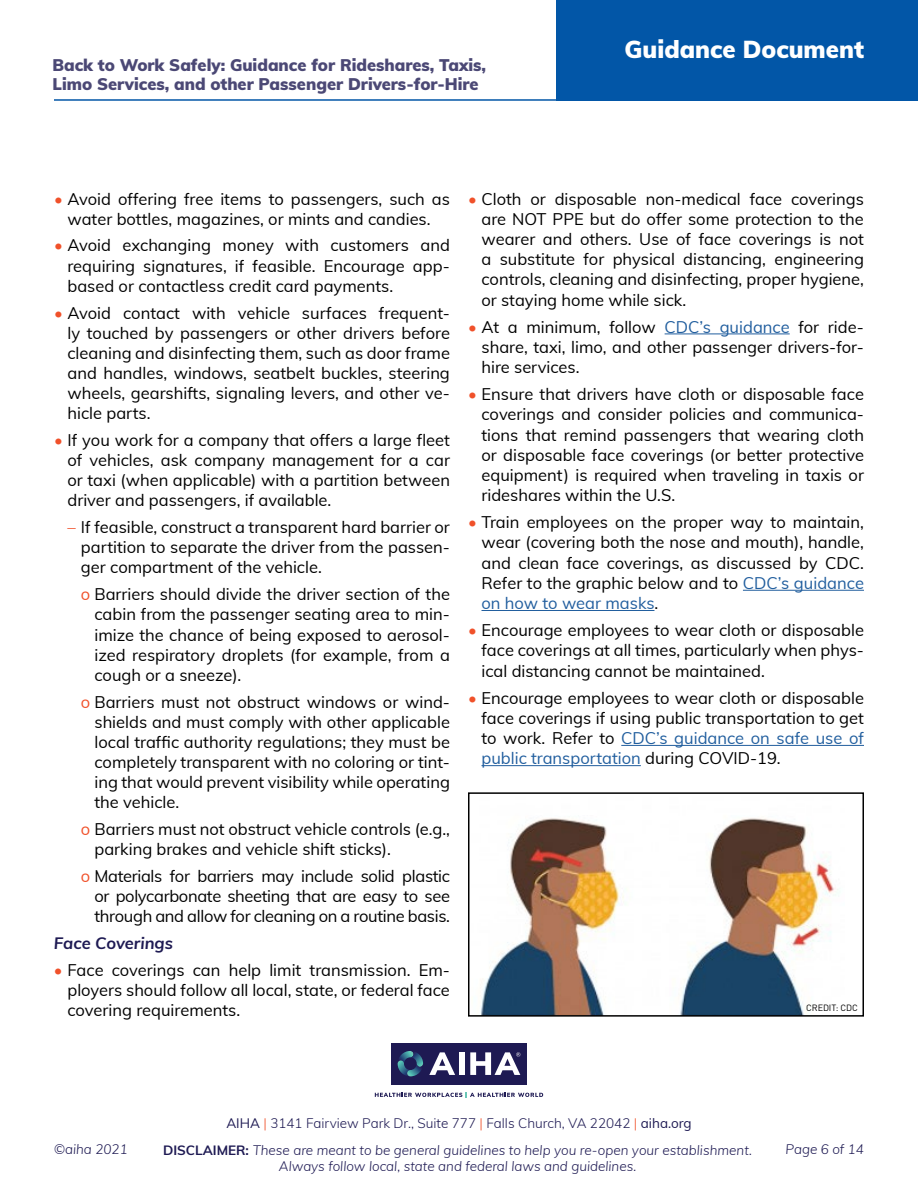
<style>
.page{position:relative;width:918px;height:1188px;background:#fff}
.page>*{position:absolute;margin:0;border:0;box-sizing:border-box;transform-origin:0 0}
.t1{font:900 24px "Muli";color:#fff}
.t2{font:16.5px/20.1px "Muli";color:#000;text-align:justify}
.t3{font:900 16.5px/19.8px "Muli";color:#4b4875}
.t4{font:italic 700 16.5px "Muli";color:#1e1a53}
.t5{font:italic 300 13.5px/16.2px "Muli";color:#1e1a53;text-align:center}
.t6{font:300 13.5px "Muli";color:#1e1a53}
.t7{font:9px "DINOT";letter-spacing:-.01em;color:#000}
.s1{color:#f0512a}
.s2{color:#215e9e}
.s3{font-weight:400}
.s4{font-weight:700;font-style:normal}
</style>
<div class="page">
<hr style="left:54px;top:99px;width:537px;height:2px;background:#0256a7">
<div style="left:556px;top:0;width:362px;height:101px;background:#0256a7"></div>
<div style="left:391px;top:1043px;width:136px;height:42px;background:#1e1a53"></div>
<svg style="left:398px;top:1051px;width:25px;height:25px"></svg>
<svg style="left:375px;top:1092px;width:168px;height:5px"></svg>
<svg style="left:429px;top:1052px;width:26px;height:23px"></svg>
<div style="left:459px;top:1052px;width:6px;height:23px;background:#fff"></div>
<svg style="left:470px;top:1052px;width:50px;height:23px"></svg>
<hr style="left:665px;top:333px;width:125px;height:1px;background:#215e9e">
<hr style="left:743px;top:590px;width:121px;height:1px;background:#215e9e">
<hr style="left:482px;top:610px;width:172px;height:1px;background:#215e9e">
<hr style="left:621px;top:745px;width:243px;height:1px;background:#215e9e">
<hr style="left:482px;top:765px;width:159px;height:1px;background:#215e9e">
<img style="left:481px;top:818px;width:357px;height:196px">
<div style="left:468px;top:792px;width:396px;height:225px;border:2px solid #000"></div>
<p class="t3" style="left:52px;top:54px;width:435px">Back to Work Safely: Guidance for Rideshares, Taxis,<br>Limo Services, and other Passenger Drivers-for-Hire</p>
<h1 class="t1" style="left:625px;top:31px;width:241px">Guidance Document</h1>
<p class="t2" style="left:54px;top:188px;width:398px;text-align:center"><span class="s1">•</span> Avoid offering free items to passengers, such as water bottles, magazines, or mints and candies.</p>
<p class="t2" style="left:67px;top:235px;width:384px;text-indent:-13px"><span class="s1">•</span> Avoid exchanging money with customers and requiring signatures, if feasible. Encourage app&shy;based or contactless credit card payments.</p>
<p class="t2" style="left:67px;top:302px;width:384px;text-indent:-13px"><span class="s1">•</span> Avoid contact with vehicle surfaces frequent&shy;ly touched by passengers or other drivers before cleaning and disinfecting them, such as door frame and handles, windows, seatbelt buckles, steering wheels, gearshifts, signaling levers, and other ve&shy;hicle parts.</p>
<p class="t2" style="left:67px;top:429px;width:384px;text-indent:-13px"><span class="s1">•</span> If you work for a company that offers a large fleet of vehicles, ask company management for a car or taxi (when applicable) with a partition between driver and passengers, if available.</p>
<p class="t2" style="left:81px;top:516px;width:371px;text-indent:-13px"><span class="s1">–</span> If feasible, construct a transparent hard barrier or partition to separate the driver from the passen&shy;ger compartment of the vehicle.</p>
<p class="t2" style="left:94px;top:584px;width:357px;text-indent:-13px"><span class="s1">o</span> Barriers should divide the driver section of the cabin from the passenger seating area to min&shy;imize the chance of being exposed to aerosol&shy;ized respiratory droplets (for example, from a cough or a sneeze).</p>
<p class="t2" style="left:94px;top:691px;width:357px;text-indent:-13px"><span class="s1">o</span> Barriers must not obstruct windows or wind&shy;shields and must comply with other applicable local traffic authority regulations; they must be completely transparent with no coloring or tint&shy;ing that would prevent visibility while operating the vehicle.</p>
<p class="t2" style="left:94px;top:818px;width:357px;text-indent:-13px"><span class="s1">o</span> Barriers must not obstruct vehicle controls (e.g., parking brakes and vehicle shift sticks).</p>
<p class="t2" style="left:94px;top:865px;width:357px;text-indent:-13px"><span class="s1">o</span> Materials for barriers may include solid plastic or polycarbonate sheeting that are easy to see through and allow for cleaning on a routine basis.</p>
<p class="t4" style="left:54px;top:931px;width:121px">Face Coverings</p>
<p class="t2" style="left:67px;top:959px;width:384px;text-indent:-13px"><span class="s1">•</span> Face coverings can help limit transmission. Em&shy;ployers should follow all local, state, or federal face covering requirements.</p>
<p class="t2" style="left:481px;top:188px;width:384px;text-indent:-13px"><span class="s1">•</span> Cloth or disposable non-medical face coverings are NOT PPE but do offer some protection to the wearer and others. Use of face coverings is not a substitute for physical distancing, engineering controls, cleaning and disinfecting, proper hygiene, or staying home while sick.</p>
<p class="t2" style="left:481px;top:316px;width:384px;text-indent:-13px"><span class="s1">•</span> At a minimum, follow <span class="s2">CDC’s guidance</span> for ride&shy;share, taxi, limo, and other passenger drivers-for&shy;hire services.</p>
<p class="t2" style="left:481px;top:383px;width:384px;text-indent:-13px"><span class="s1">•</span> Ensure that drivers have cloth or disposable face coverings and consider policies and communica&shy;tions that remind passengers that wearing cloth or disposable face coverings (or better protective equipment) is required when traveling in taxis or rideshares within the U.S.</p>
<p class="t2" style="left:481px;top:511px;width:384px;text-indent:-13px"><span class="s1">•</span> Train employees on the proper way to maintain, wear (covering both the nose and mouth), handle, and clean face coverings, as discussed by CDC.<br>Refer to the graphic below and to <span class="s2">CDC’s guidance on how to wear masks</span>.</p>
<p class="t2" style="left:481px;top:619px;width:384px;text-indent:-13px"><span class="s1">•</span> Encourage employees to wear cloth or disposable face coverings at all times, particularly when phys&shy;ical distancing cannot be maintained.</p>
<p class="t2" style="left:481px;top:687px;width:384px;text-indent:-13px"><span class="s1">•</span> Encourage employees to wear cloth or disposable face coverings if using public transportation to get to work. Refer to <span class="s2">CDC’s guidance on safe use of public transportation</span> during COVID-19.</p>
<p class="t7" style="left:806px;top:1002px;width:53px">CREDIT: CDC</p>
<p class="t6" style="left:226px;top:1113px;width:467px"><span class="s3">AIHA</span> <span class="s1">|</span> 3141 Fairview Park Dr., Suite 777 <span class="s1">|</span> Falls Church, VA 22042 <span class="s1">|</span> <span class="s3">aiha.org</span></p>
<p class="t5" style="left:54px;top:1141px;width:75px">©aiha 2021</p>
<p class="t5" style="left:786px;top:1141px;width:80px">Page 6 of 14</p>
<p class="t5" style="left:163px;top:1141px;width:590px"><span class="s4">DISCLAIMER:</span> These are meant to be general guidelines to help you re-open your establishment.<br>Always follow local, state and federal laws and guidelines.</p>
</div>
